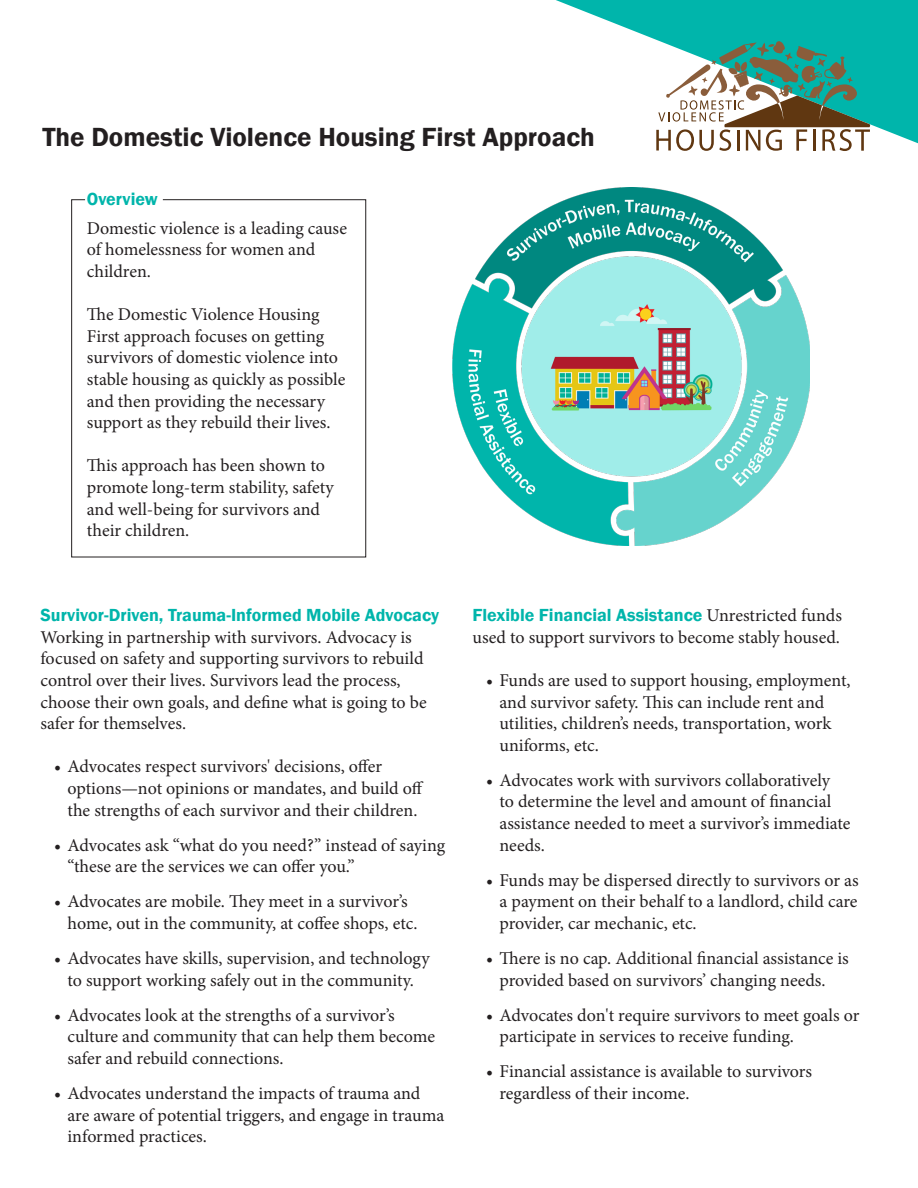
<style>
.page{position:relative;width:918px;height:1188px;background:#fff}
.page>*{position:absolute;margin:0;border:0;box-sizing:border-box;transform-origin:0 0}
.t1{font:600 27px "Franklin Gothic";color:#231f20}
.t2{font:18px/21.6px "Minion Pro";letter-spacing:-.005em;color:#231f20}
.t3{font:600 18px "Franklin Gothic";color:#00b5ab}
.s1{font-family:"Franklin Gothic";font-weight:600;color:#00b5ab}
</style>
<div class="page">
<svg style="left:556px;top:0;width:362px;height:143px;fill:#00b5ab"></svg>
<svg style="left:656px;top:40px;width:215px;height:111px"></svg>
<img style="left:452px;top:188px;width:358px;height:357px">
<svg style="left:71px;top:199px;width:295px;height:359px"></svg>
<p class="t1" style="left:42px;top:121px;width:554px">The Domestic Violence Housing First Approach</p>
<p class="t3" style="left:87px;top:188px;width:72px">Overview</p>
<p class="t2" style="left:87px;top:217px;width:262px">Domestic violence is a leading cause of homelessness for women and children.</p>
<p class="t2" style="left:87px;top:304px;width:260px">The Domestic Violence Housing First approach focuses on getting survivors of domestic violence into stable housing as quickly as possible and then providing the necessary support as they rebuild their lives.</p>
<p class="t2" style="left:87px;top:455px;width:248px">This approach has been shown to promote long-term stability, safety and well-being for survivors and their children.</p>
<p class="t2" style="left:40px;top:605px;width:400px"><span class="s1">Survivor-Driven, Trauma-Informed Mobile Advocacy </span>Working in partnership with survivors. Advocacy is focused on safety and supporting survivors to rebuild control over their lives. Survivors lead the process, choose their own goals, and define what is going to be safer for themselves.</p>
<p class="t2" style="left:68px;top:756px;width:358px;text-indent:-14px">• Advocates respect survivors' decisions, offer options—not opinions or mandates, and build off the strengths of each survivor and their children.</p>
<p class="t2" style="left:68px;top:834px;width:379px;text-indent:-14px">• Advocates ask “what do you need?” instead of saying “these are the services we can offer you.”</p>
<p class="t2" style="left:68px;top:891px;width:352px;text-indent:-14px">• Advocates are mobile. They meet in a survivor’s home, out in the community, at coffee shops, etc.</p>
<p class="t2" style="left:54px;top:948px;width:377px;text-align:center">• Advocates have skills, supervision, and technology to support working safely out in the community.</p>
<p class="t2" style="left:68px;top:1004px;width:369px;text-indent:-14px">• Advocates look at the strengths of a survivor’s culture and community that can help them become safer and rebuild connections.</p>
<p class="t2" style="left:68px;top:1083px;width:378px;text-indent:-14px">• Advocates understand the impacts of trauma and are aware of potential triggers, and engage in trauma informed practices.</p>
<p class="t2" style="left:472px;top:605px;width:371px"><span class="s1">Flexible Financial Assistance</span> Unrestricted funds used to support survivors to become stably housed.</p>
<p class="t2" style="left:500px;top:670px;width:353px;text-indent:-14px">• Funds are used to support housing, employment, and survivor safety. This can include rent and utilities, children’s needs, transportation, work uniforms, etc.</p>
<p class="t2" style="left:500px;top:769px;width:352px;text-indent:-14px">• Advocates work with survivors collaboratively<br>to determine the level and amount of financial assistance needed to meet a survivor’s immediate needs.</p>
<p class="t2" style="left:500px;top:869px;width:361px;text-align:justify;text-indent:-14px">• Funds may be dispersed directly to survivors or as a payment on their behalf to a landlord, child care provider, car mechanic, etc.</p>
<p class="t2" style="left:486px;top:948px;width:364px;text-align:center">• There is no cap. Additional financial assistance is provided based on survivors’ changing needs.</p>
<p class="t2" style="left:500px;top:1004px;width:361px;text-indent:-14px">• Advocates don't require survivors to meet goals or participate in services to receive funding.</p>
<p class="t2" style="left:500px;top:1061px;width:314px;text-indent:-14px">• Financial assistance is available to survivors regardless of their income.</p>
</div>
